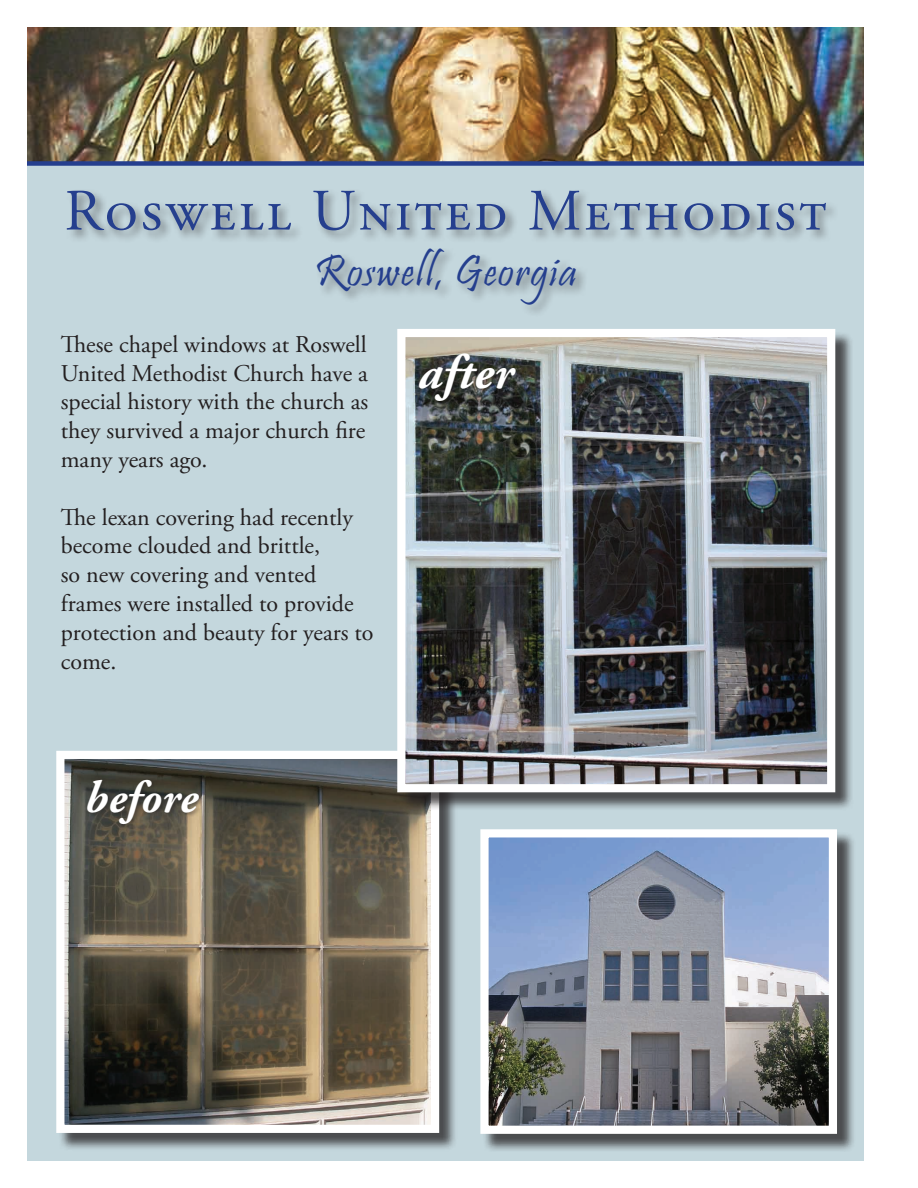
<style>
.page{position:relative;width:918px;height:1188px;background:#fff}
.page>*{position:absolute;margin:0;border:0;box-sizing:border-box;transform-origin:0 0}
.t1{font:58.5px "Adobe Garamond Pro";letter-spacing:.05em;color:#253f8e}
.t2{font:italic 700 48.3px "Adobe Garamond Pro";letter-spacing:.01em;color:#fff}
.t3{font:45px "Pristina";letter-spacing:.03em;color:#253f8e}
.t4{font:italic 700 45px "Adobe Garamond Pro";letter-spacing:.01em;color:#fff}
.t5{font:24px/28.8px "Adobe Garamond Pro";color:#231f20}
</style>
<div class="page">
<div style="left:27px;top:27px;width:837px;height:1134px;background:#c4d7dd"></div>
<div style="left:59px;top:753px;width:399px;height:399px;background:#231f20;opacity:.75"></div>
<img style="left:65px;top:760px;width:365px;height:364px">
<div style="left:56px;top:751px;width:383px;height:382px;border:8px solid #fff"></div>
<div style="left:400px;top:331px;width:454px;height:480px;background:#231f20;opacity:.75"></div>
<img style="left:406px;top:338px;width:420px;height:445px">
<div style="left:397px;top:329px;width:438px;height:463px;border:8px solid #fff"></div>
<img style="left:27px;top:27px;width:837px;height:134px">
<div style="left:64px;top:188px;width:774px;height:129px;background:#231f20;opacity:.5"></div>
<div style="left:27px;top:161px;width:837px;height:5px;background:#253f8e"></div>
<div style="left:483px;top:832px;width:373px;height:320px;background:#231f20;opacity:.75"></div>
<img style="left:489px;top:838px;width:339px;height:287px">
<div style="left:480px;top:829px;width:357px;height:305px;border:8px solid #fff"></div>
<div style="left:85px;top:778px;width:119px;height:50px;background:#231f20;opacity:.42"></div>
<div style="left:418px;top:351px;width:103px;height:54px;background:#231f20;opacity:.42"></div>
<h1 class="t1" style="left:64px;top:176px;width:764px">Roswell United Methodist</h1>
<h3 class="t3" style="left:314px;top:246px;width:264px">Roswell, Georgia</h3>
<p class="t5" style="left:61px;top:331px;width:309px">These chapel windows at Roswell<br>United Methodist Church have a special history with the church as they survived a major church fire many years ago.</p>
<p class="t5" style="left:61px;top:504px;width:314px">The lexan covering had recently become clouded and brittle,<br>so new covering and vented frames were installed to provide protection and beauty for years to come.</p>
<h2 class="t2" style="left:418px;top:345px;width:96px">after</h2>
<h3 class="t4" style="left:85px;top:772px;width:114px">before</h3>
</div>
